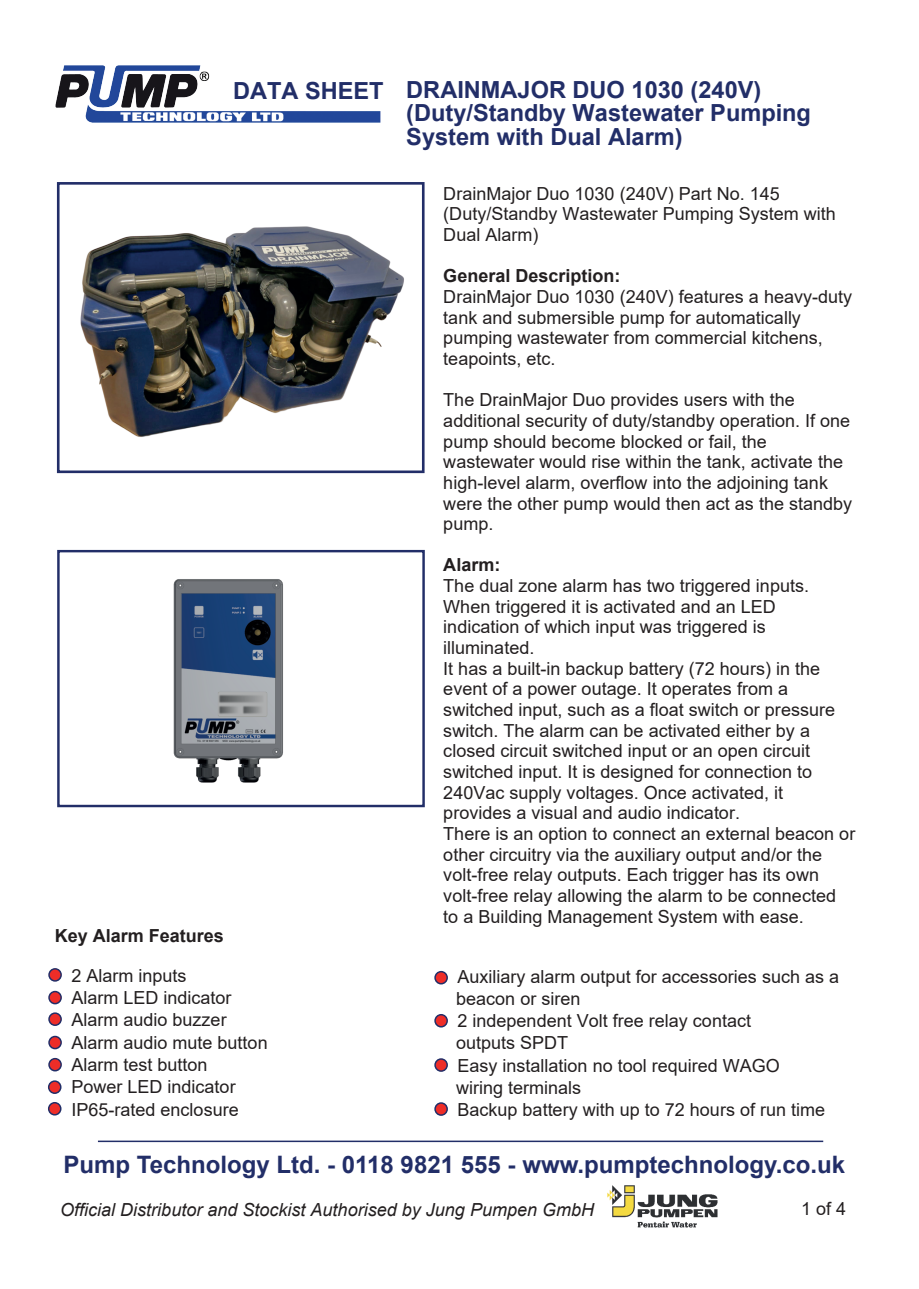
<style>
.page{position:relative;width:919px;height:1289px;background:#fff}
.page>*{position:absolute;margin:0;border:0;box-sizing:border-box;transform-origin:0 0}
.t1{font:700 24px "Arial";color:#222e68}
.t2{font:700 23.55px/23.5px "Arial";color:#222e68}
.t3{font:18px/20.7px "Arial";color:#231f20}
.t4{font:italic 18px "Arial";color:#231f20}
.t5{font:700 18px "Arial";color:#231f20}
</style>
<div class="page">
<img style="left:607px;top:1185px;width:111px;height:43px">
<div style="left:57px;top:182px;width:367px;height:291px;border:3px solid #222e68"></div>
<img style="left:55px;top:65px;width:326px;height:58px">
<img style="left:80px;top:226px;width:324px;height:211px">
<hr style="left:98px;top:1140px;width:725px;height:2px;background:#222e68">
<div style="left:57px;top:550px;width:368px;height:257px;border:2px solid #222e68"></div>
<img style="left:173px;top:579px;width:110px;height:204px">
<div style="left:434px;top:970px;width:14px;height:14px;background:#ee2d28;border:2px solid #222e68;border-radius:50%"></div>
<div style="left:434px;top:1013px;width:14px;height:14px;background:#ee2d28;border:2px solid #222e68;border-radius:50%"></div>
<div style="left:48px;top:968px;width:14px;height:13px;background:#ee2d28;border:2px solid #222e68;border-radius:50%"></div>
<div style="left:48px;top:1080px;width:13px;height:13px;background:#ee2d28;border:2px solid #222e68;border-radius:50%"></div>
<div style="left:48px;top:1057px;width:14px;height:14px;background:#ee2d28;border:2px solid #222e68;border-radius:50%"></div>
<div style="left:434px;top:1102px;width:14px;height:13px;background:#ee2d28;border:2px solid #222e68;border-radius:50%"></div>
<div style="left:434px;top:1058px;width:14px;height:13px;background:#ee2d28;border:2px solid #222e68;border-radius:50%"></div>
<div style="left:48px;top:1101px;width:13px;height:14px;background:#ee2d28;border:2px solid #222e68;border-radius:50%"></div>
<div style="left:48px;top:1035px;width:14px;height:14px;background:#ee2d28;border:2px solid #222e68;border-radius:50%"></div>
<div style="left:48px;top:1012px;width:14px;height:13px;background:#ee2d28;border:2px solid #222e68;border-radius:50%"></div>
<div style="left:48px;top:990px;width:14px;height:14px;background:#ee2d28;border:2px solid #222e68;border-radius:50%"></div>
<h2 class="t2" style="left:233px;top:81px;width:152px">DATA SHEET</h2>
<p class="t5" style="left:55px;top:928px;width:171px">Key Alarm Features</p>
<p class="t3" style="left:55px;top:966px;width:133px">• 2 Alarm inputs</p>
<p class="t3" style="left:55px;top:989px;width:178px">• Alarm LED indicator</p>
<p class="t3" style="left:55px;top:1011px;width:173px">• Alarm audio buzzer</p>
<p class="t3" style="left:55px;top:1033px;width:214px">• Alarm audio mute button</p>
<p class="t3" style="left:55px;top:1055px;width:154px">• Alarm test button</p>
<p class="t3" style="left:55px;top:1078px;width:182px">• Power LED indicator</p>
<p class="t3" style="left:55px;top:1100px;width:185px">• IP65-rated enclosure</p>
<h2 class="t2" style="left:406px;top:80px;width:406px">DRAINMAJOR DUO 1030 (240V) (Duty/Standby Wastewater Pumping<br>System with Dual Alarm)</h2>
<p class="t3" style="left:443px;top:185px;width:394px">DrainMajor Duo 1030 (240V) Part No. 145 (Duty/Standby Wastewater Pumping System with<br>Dual Alarm)</p>
<p class="t5" style="left:443px;top:269px;width:179px">General Description:</p>
<p class="t3" style="left:443px;top:288px;width:410px">DrainMajor Duo 1030 (240V) features a heavy-duty tank and submersible pump for automatically pumping wastewater from commercial kitchens, teapoints, etc.</p>
<p class="t3" style="left:443px;top:391px;width:410px">The DrainMajor Duo provides users with the additional security of duty/standby operation. If one pump should become blocked or fail, the wastewater would rise within the tank, activate the high-level alarm, overflow into the adjoining tank were the other pump would then act as the standby pump.</p>
<p class="t5" style="left:443px;top:558px;width:59px">Alarm:</p>
<p class="t3" style="left:443px;top:577px;width:413px">The dual zone alarm has two triggered inputs.<br>When triggered it is activated and an LED indication of which input was triggered is illuminated.<br>It has a built-in backup battery (72 hours) in the event of a power outage. It operates from a switched input, such as a float switch or pressure switch. The alarm can be activated either by a closed circuit switched input or an open circuit switched input. It is designed for connection to 240Vac supply voltages. Once activated, it provides a visual and audio indicator.<br>There is an option to connect an external beacon or other circuitry via the auxiliary output and/or the volt-free relay outputs. Each trigger has its own volt-free relay allowing the alarm to be connected to a Building Management System with ease.</p>
<p class="t3" style="left:456px;top:966px;width:384px;line-height:22.2px;text-indent:-15px">• Auxiliary alarm output for accessories such as a beacon or siren</p>
<p class="t3" style="left:456px;top:1011px;width:296px;line-height:22.2px;text-indent:-15px">• 2 independent Volt free relay contact outputs SPDT</p>
<p class="t3" style="left:456px;top:1055px;width:325px;line-height:22.2px;text-indent:-15px">• Easy installation no tool required WAGO wiring terminals</p>
<p class="t3" style="left:441px;top:1101px;width:385px">• Backup battery with up to 72 hours of run time</p>
<h1 class="t1" style="left:63px;top:1155px;width:783px">Pump Technology Ltd. - 0118 9821 555 - www.pumptechnology.co.uk</h1>
<p class="t4" style="left:60px;top:1202px;width:535px">Official Distributor and Stockist Authorised by Jung Pumpen GmbH</p>
<p class="t3" style="left:801px;top:1200px;width:47px">1 of 4</p>
</div>
